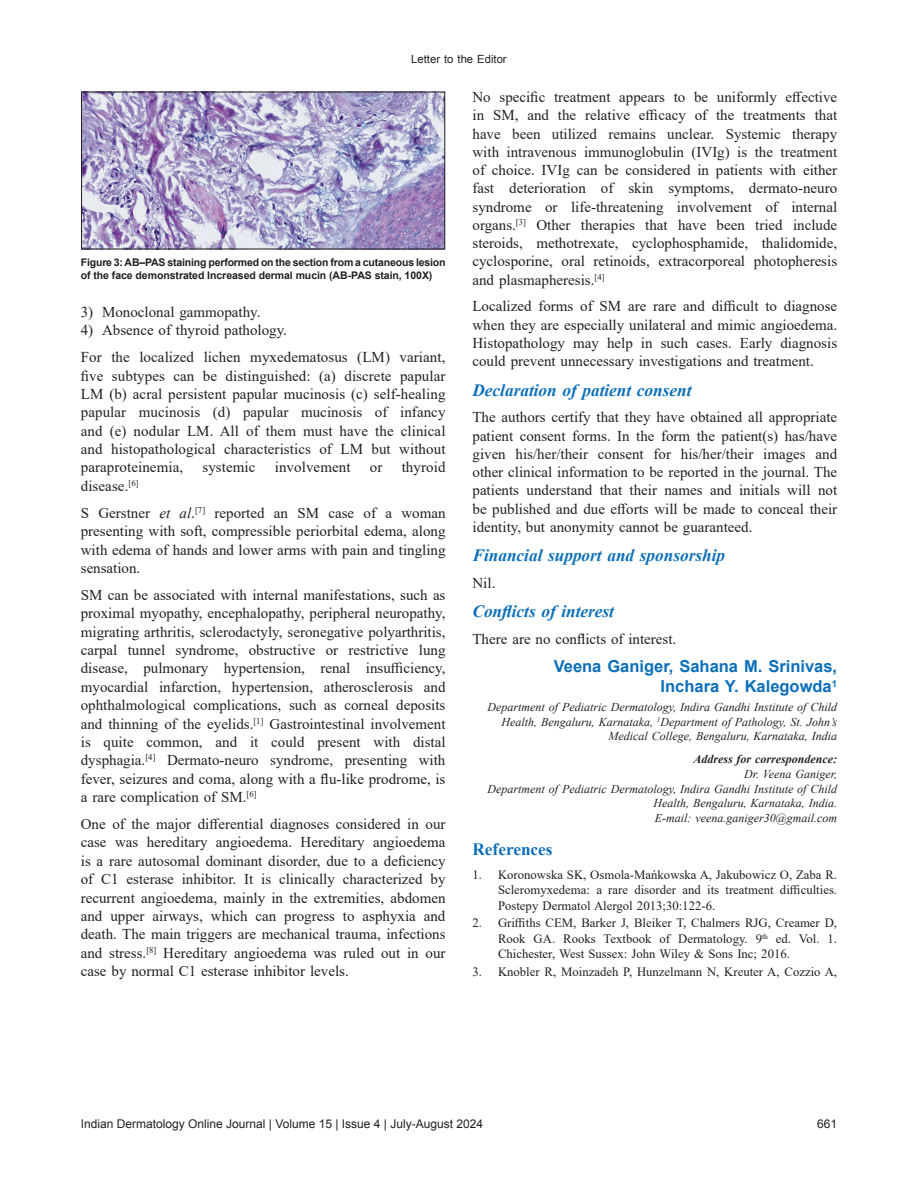
<style>
.page{position:relative;width:918px;height:1188px;background:#fff}
.page>*{position:absolute;margin:0;border:0;box-sizing:border-box;transform-origin:0 0}
.t1{font:italic 700 17.25px "Times New Roman";color:#0c6fb8}
.t2{font:700 17.25px "Times New Roman";color:#0c6fb8}
.AU{font:700 16.5px/19.8px "Arial";color:#0c6fb8;text-align:right}
.TX{font:15px/18.5px "Times New Roman";color:#231f20;text-align:justify}
.LL{font:15px "Times New Roman";color:#231f20}
.L{font:15px "Times New Roman";color:#231f20}
.REF{font:12.75px/15.6px "Times New Roman";color:#231f20;text-align:justify}
.ADD{font:italic 12px/14.7px "Times New Roman";color:#231f20;text-align:right}
.AFF{font:italic 12px/14.7px "Times New Roman";color:#231f20;text-align:right}
.t3{font:12px "Arial";color:#231f20}
.t4{font:11.25px "Arial";color:#231f20}
.FGC{font:700 10.5px/13.6px "Arial";letter-spacing:-.015em;color:#231f20}
.s1{font-style:italic}
.s2{font-weight:700}
</style>
<div class="page">
<img style="left:83px;top:94px;width:360px;height:153px">
<div style="left:81px;top:92px;width:364px;height:157px;border:1px solid #231f20"></div>
<p class="t4" style="left:411px;top:51px;width:97px">Letter to the Editor</p>
<p class="FGC" style="left:81px;top:256px;width:366px">Figure 3: AB–PAS staining performed on the section from a cutaneous lesion of the face demonstrated Increased dermal mucin (AB-PAS stain, 100X)</p>
<p class="L" style="left:81px;top:301px;width:181px">3) Monoclonal gammopathy.</p>
<p class="LL" style="left:81px;top:320px;width:208px">4) Absence of thyroid pathology.</p>
<p class="TX" style="left:81px;top:347px;width:366px">For the localized lichen myxedematosus (LM) variant, five subtypes can be distinguished: (a) discrete papular LM (b) acral persistent papular mucinosis (c) self‑healing papular mucinosis (d) papular mucinosis of infancy and (e) nodular LM. All of them must have the clinical and histopathological characteristics of LM but without paraproteinemia,</p>
<p class="TX" style="left:202px;top:458px;width:55px">systemic</p>
<p class="TX" style="left:275px;top:458px;width:77px">involvement</p>
<p class="TX" style="left:370px;top:458px;width:14px">or</p>
<p class="TX" style="left:402px;top:458px;width:45px">thyroid</p>
<p class="TX" style="left:81px;top:476px;width:59px">disease.<sup>[6]</sup></p>
<p class="TX" style="left:81px;top:503px;width:366px">S Gerstner <span class="s1">et al</span>.<sup>[7]</sup> reported an SM case of a woman presenting with soft, compressible periorbital edema, along with edema of hands and lower arms with pain and tingling sensation.</p>
<p class="TX" style="left:81px;top:585px;width:366px">SM can be associated with internal manifestations, such as proximal myopathy, encephalopathy, peripheral neuropathy, migrating arthritis, sclerodactyly, seronegative polyarthritis, carpal tunnel syndrome, obstructive or restrictive lung disease, pulmonary hypertension, renal insufficiency, myocardial infarction, hypertension, atherosclerosis and ophthalmological complications, such as corneal deposits and thinning of the eyelids.<sup>[1]</sup> Gastrointestinal involvement is quite common, and it could present with distal dysphagia.<sup>[4]</sup> Dermato‑neuro syndrome, presenting with fever, seizures and coma, along with a flu‑like prodrome, is a rare complication of SM.<sup>[6]</sup></p>
<p class="TX" style="left:81px;top:814px;width:366px">One of the major differential diagnoses considered in our case was hereditary angioedema. Hereditary angioedema is a rare autosomal dominant disorder, due to a deficiency of C1 esterase inhibitor. It is clinically characterized by recurrent angioedema, mainly in the extremities, abdomen and upper airways, which can progress to asphyxia and death. The main triggers are mechanical trauma, infections and stress.<sup>[8]</sup> Hereditary angioedema was ruled out in our case by normal C1 esterase inhibitor levels.</p>
<p class="TX" style="left:472px;top:88px;width:366px">No specific treatment appears to be uniformly effective in SM, and the relative efficacy of the treatments that have been utilized remains unclear. Systemic therapy with intravenous immunoglobulin (IVIg) is the treatment of choice. IVIg can be considered in patients with either fast deterioration of skin symptoms, dermato‑neuro syndrome or life‑threatening involvement of internal organs.<sup>[3]</sup> Other therapies that have been tried include steroids, methotrexate, cyclophosphamide, thalidomide, cyclosporine, oral retinoids, extracorporeal photopheresis and plasmapheresis.<sup>[4]</sup></p>
<p class="TX" style="left:472px;top:297px;width:366px">Localized forms of SM are rare and difficult to diagnose when they are especially unilateral and mimic angioedema.<br>Histopathology may help in such cases. Early diagnosis could prevent unnecessary investigations and treatment.</p>
<h2 class="t1" style="left:472px;top:378px;width:221px">Declaration of patient consent</h2>
<p class="TX" style="left:472px;top:408px;width:366px">The authors certify that they have obtained all appropriate patient consent forms. In the form the patient(s) has/have given his/her/their consent for his/her/their images and other clinical information to be reported in the journal. The patients understand that their names and initials will not be published and due efforts will be made to conceal their identity, but anonymity cannot be guaranteed.</p>
<h2 class="t1" style="left:472px;top:544px;width:254px">Financial support and sponsorship</h2>
<p class="TX" style="left:472px;top:573px;width:24px">Nil.</p>
<h2 class="t1" style="left:472px;top:600px;width:143px">Conflicts of interest</h2>
<p class="TX" style="left:472px;top:629px;width:205px">There are no conflicts of interest.</p>
<p class="AU" style="left:554px;top:657px;width:285px">Veena Ganiger, Sahana M. Srinivas,<br>Inchara Y. Kalegowda<sup>1</sup></p>
<p class="AFF" style="left:488px;top:699px;width:351px">Department of Pediatric Dermatology, Indira Gandhi Institute of Child<br>Health, Bengaluru, Karnataka, <sup>1</sup>Department of Pathology, St. John’s<br>Medical College, Bengaluru, Karnataka, India</p>
<p class="ADD" style="left:488px;top:752px;width:351px"><span class="s2">Address for correspondence:<br></span>Dr. Veena Ganiger,<br>Department of Pediatric Dermatology, Indira Gandhi Institute of Child Health, Bengaluru, Karnataka, India.<br>E‑mail: veena.ganiger30@gmail.com</p>
<h1 class="t2" style="left:472px;top:836px;width:82px">References</h1>
<p class="REF" style="left:498px;top:866px;width:341px;text-indent:-26px">1. Koronowska SK, Osmola‑Mańkowska A, Jakubowicz O, Zaba R.<br>Scleromyxedema: a rare disorder and its treatment difficulties.<br>Postepy Dermatol Alergol 2013;30:122‑6.</p>
<p class="REF" style="left:498px;top:915px;width:341px;text-indent:-26px">2. Griffiths CEM, Barker J, Bleiker T, Chalmers RJG, Creamer D, Rook GA. Rooks Textbook of Dermatology. 9<sup>th</sup> ed. Vol. 1.<br>Chichester, West Sussex: John Wiley &amp; Sons Inc; 2016.</p>
<p class="REF" style="left:472px;top:964px;width:366px">3. Knobler R, Moinzadeh P, Hunzelmann N, Kreuter A, Cozzio A,</p>
<p class="t3" style="left:81px;top:1116px;width:404px">Indian Dermatology Online Journal | Volume 15 | Issue 4 | July-August 2024</p>
<p class="t3" style="left:817px;top:1116px;width:22px">661</p>
</div>
